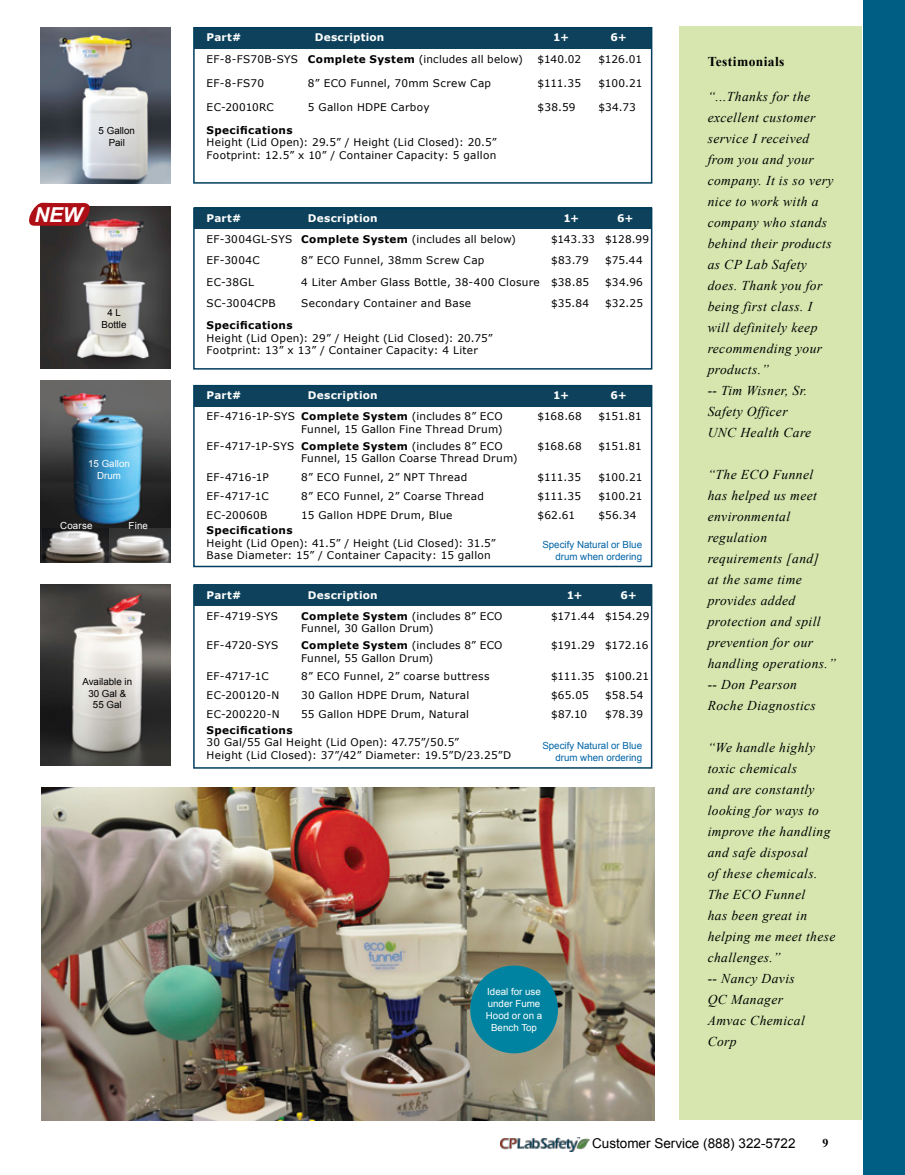
<style>
.page{position:relative;width:905px;height:1175px;background:#fff}
.page>*{position:absolute;margin:0;border:0;box-sizing:border-box;transform-origin:0 0}
.t1{font:italic 700 20.55px "Arial";color:#fff}
.t2{font:italic 13.5px/21px "Times New Roman";letter-spacing:.03em;color:#000}
.t3{font:13.5px "Arial";color:#000}
.t4{font:700 13.5px "Times New Roman";letter-spacing:.03em;color:#000}
.t5{font:700 12px "Times New Roman";color:#000}
.t6{font:10.5px/12.6px "Verdana";letter-spacing:.025em;color:#000}
.t7{font:700 10.5px "Verdana";letter-spacing:.02em;color:#fff}
.t8{font:10.5px "Verdana";letter-spacing:.005em;color:#000}
.t9{font:700 10.5px "Verdana";letter-spacing:.035em;color:#000}
.t10{font:10.5px "Verdana";letter-spacing:-.015em;color:#000}
.t11{font:10.5px "Verdana";letter-spacing:-.01em;color:#000}
.t12{font:9.75px/11.7px "Arial";color:#0064a6;text-align:right}
.t13{font:9.75px/11.7px "Arial";color:#fff;text-align:center}
.t14{font:9.75px/11.7px "Arial";color:#000;text-align:center}
.s1{font-weight:700}
</style>
<div class="page">
<img style="left:41px;top:787px;width:613px;height:333px">
<div style="left:194px;top:27px;width:457px;height:22px;background:#0e425c"></div>
<div style="left:193px;top:27px;width:459px;height:157px;border:2px solid #003e5e"></div>
<div style="left:194px;top:207px;width:457px;height:22px;background:#0e425c"></div>
<div style="left:193px;top:207px;width:459px;height:162px;border:2px solid #003e5e"></div>
<div style="left:679px;top:26px;width:182px;height:1093px;background:#d6e6ae"></div>
<img style="left:40px;top:27px;width:130px;height:157px">
<img style="left:40px;top:207px;width:130px;height:162px">
<div style="left:470px;top:965px;width:88px;height:88px;background:#0083a0;border-radius:50%"></div>
<img style="left:41px;top:584px;width:129px;height:181px">
<div style="left:193px;top:584px;width:459px;height:184px;border:2px solid #003e5e"></div>
<div style="left:194px;top:584px;width:457px;height:22px;background:#0e425c"></div>
<div style="left:194px;top:385px;width:457px;height:21px;background:#0e425c"></div>
<div style="left:193px;top:385px;width:459px;height:182px;border:2px solid #003e5e"></div>
<img style="left:40px;top:380px;width:130px;height:183px">
<img style="left:109px;top:529px;width:61px;height:34px">
<img style="left:41px;top:529px;width:68px;height:34px">
<svg style="left:29px;top:202px;width:63px;height:24px;background:#ad282e"></svg>
<div style="left:863px;top:0;width:41px;height:1174px;background:#005e85"></div>
<img style="left:500px;top:1137px;width:89px;height:14px">
<p class="t14" style="left:99px;top:125px;width:38px">5 Gallon<br>Pail</p>
<h1 class="t1" style="left:34px;top:202px;width:49px">NEW</h1>
<p class="t14" style="left:102px;top:307px;width:26px">4 L<br>Bottle</p>
<p class="t13" style="left:88px;top:457px;width:43px">15 Gallon<br>Drum</p>
<p class="t13" style="left:60px;top:520px;width:34px">Coarse</p>
<p class="t13" style="left:129px;top:520px;width:21px">Fine</p>
<p class="t14" style="left:82px;top:676px;width:51px">Available in<br>30 Gal &amp;<br>55 Gal</p>
<p class="t7" style="left:207px;top:31px;width:36px">Part#</p>
<p class="t7" style="left:315px;top:31px;width:71px">Description</p>
<p class="t7" style="left:553px;top:31px;width:17px">1+</p>
<p class="t7" style="left:610px;top:31px;width:18px">6+</p>
<p class="t6" style="left:207px;top:53px;width:318px">EF-8-FS70B-SYS <span class="s1">Complete System</span> (includes all below)</p>
<p class="t6" style="left:537px;top:53px;width:45px">$140.02</p>
<p class="t6" style="left:598px;top:53px;width:45px">$126.01</p>
<p class="t6" style="left:207px;top:76px;width:59px">EF-8-FS70</p>
<p class="t6" style="left:308px;top:76px;width:185px">8” ECO Funnel, 70mm Screw Cap</p>
<p class="t6" style="left:537px;top:76px;width:45px">$111.35</p>
<p class="t6" style="left:598px;top:76px;width:46px">$100.21</p>
<p class="t8" style="left:207px;top:100px;width:69px">EC-20010RC</p>
<p class="t6" style="left:308px;top:100px;width:123px">5 Gallon HDPE Carboy</p>
<p class="t6" style="left:537px;top:100px;width:40px">$38.59</p>
<p class="t6" style="left:598px;top:100px;width:39px">$34.73</p>
<p class="t9" style="left:207px;top:123px;width:87px">Specifications</p>
<p class="t6" style="left:207px;top:136px;width:291px">Height (Lid Open): 29.5” / Height (Lid Closed): 20.5”<br>Footprint: 12.5” x 10” / Container Capacity: 5 gallon</p>
<p class="t7" style="left:207px;top:211px;width:36px">Part#</p>
<p class="t7" style="left:308px;top:211px;width:71px">Description</p>
<p class="t7" style="left:563px;top:211px;width:17px">1+</p>
<p class="t7" style="left:617px;top:211px;width:18px">6+</p>
<p class="t6" style="left:207px;top:232px;width:311px">EF-3004GL-SYS <span class="s1">Complete System</span> (includes all below)</p>
<p class="t8" style="left:551px;top:232px;width:100px">$143.33 $128.99</p>
<p class="t6" style="left:207px;top:254px;width:55px">EF-3004C</p>
<p class="t6" style="left:301px;top:254px;width:185px">8” ECO Funnel, 38mm Screw Cap</p>
<p class="t6" style="left:551px;top:254px;width:39px">$83.79</p>
<p class="t6" style="left:605px;top:254px;width:39px">$75.44</p>
<p class="t6" style="left:207px;top:275px;width:49px">EC-38GL</p>
<p class="t6" style="left:301px;top:275px;width:289px">4 Liter Amber Glass Bottle, 38-400 Closure $38.85</p>
<p class="t6" style="left:605px;top:275px;width:39px">$34.96</p>
<p class="t6" style="left:207px;top:297px;width:71px">SC-3004CPB</p>
<p class="t6" style="left:301px;top:297px;width:171px">Secondary Container and Base</p>
<p class="t6" style="left:551px;top:297px;width:40px">$35.84</p>
<p class="t6" style="left:605px;top:297px;width:39px">$32.25</p>
<p class="t9" style="left:207px;top:319px;width:87px">Specifications</p>
<p class="t6" style="left:207px;top:331px;width:287px">Height (Lid Open): 29” / Height (Lid Closed): 20.75”<br>Footprint: 13” x 13” / Container Capacity: 4 Liter</p>
<p class="t7" style="left:207px;top:388px;width:36px">Part#</p>
<p class="t7" style="left:308px;top:388px;width:71px">Description</p>
<p class="t7" style="left:553px;top:388px;width:17px">1+</p>
<p class="t7" style="left:610px;top:388px;width:18px">6+</p>
<p class="t6" style="left:207px;top:409px;width:297px;text-align:right">EF-4716-1P-SYS <span class="s1">Complete System</span> (includes 8” ECO<br>Funnel, 15 Gallon Fine Thread Drum)</p>
<p class="t6" style="left:537px;top:409px;width:46px">$168.68</p>
<p class="t6" style="left:598px;top:409px;width:45px">$151.81</p>
<p class="t6" style="left:301px;top:439px;width:218px;text-indent:-94px">EF-4717-1P-SYS <span class="s1">Complete System</span> (includes 8” ECO<br>Funnel, 15 Gallon Coarse Thread Drum)</p>
<p class="t6" style="left:537px;top:439px;width:46px">$168.68</p>
<p class="t6" style="left:598px;top:439px;width:45px">$151.81</p>
<p class="t6" style="left:207px;top:470px;width:64px">EF-4716-1P</p>
<p class="t6" style="left:301px;top:470px;width:168px">8” ECO Funnel, 2” NPT Thread</p>
<p class="t6" style="left:537px;top:470px;width:45px">$111.35</p>
<p class="t6" style="left:598px;top:470px;width:46px">$100.21</p>
<p class="t6" style="left:207px;top:489px;width:63px">EF-4717-1C</p>
<p class="t6" style="left:301px;top:489px;width:184px">8” ECO Funnel, 2” Coarse Thread</p>
<p class="t6" style="left:537px;top:489px;width:45px">$111.35</p>
<p class="t6" style="left:598px;top:489px;width:46px">$100.21</p>
<p class="t6" style="left:207px;top:508px;width:62px">EC-20060B</p>
<p class="t6" style="left:301px;top:508px;width:153px">15 Gallon HDPE Drum, Blue</p>
<p class="t6" style="left:537px;top:508px;width:39px">$62.61</p>
<p class="t6" style="left:598px;top:508px;width:40px">$56.34</p>
<p class="t9" style="left:207px;top:523px;width:87px">Specifications</p>
<p class="t6" style="left:207px;top:536px;width:290px">Height (Lid Open): 41.5” / Height (Lid Closed): 31.5”<br>Base Diameter: 15” / Container Capacity: 15 gallon</p>
<p class="t12" style="left:542px;top:539px;width:101px">Specify Natural or Blue drum when ordering</p>
<p class="t7" style="left:207px;top:588px;width:36px">Part#</p>
<p class="t7" style="left:308px;top:588px;width:71px">Description</p>
<p class="t7" style="left:567px;top:588px;width:17px">1+</p>
<p class="t7" style="left:620px;top:588px;width:18px">6+</p>
<p class="t8" style="left:207px;top:609px;width:73px">EF-4719-SYS</p>
<p class="t6" style="left:301px;top:609px;width:203px"><span class="s1">Complete System</span> (includes 8” ECO<br>Funnel, 30 Gallon Drum)</p>
<p class="t8" style="left:551px;top:609px;width:100px">$171.44 $154.29</p>
<p class="t6" style="left:207px;top:639px;width:73px">EF-4720-SYS</p>
<p class="t6" style="left:301px;top:639px;width:203px"><span class="s1">Complete System</span> (includes 8” ECO<br>Funnel, 55 Gallon Drum)</p>
<p class="t10" style="left:551px;top:638px;width:99px">$191.29 $172.16</p>
<p class="t6" style="left:207px;top:670px;width:63px">EF-4717-1C</p>
<p class="t6" style="left:301px;top:670px;width:190px">8” ECO Funnel, 2” coarse buttress</p>
<p class="t11" style="left:551px;top:670px;width:100px">$111.35 $100.21</p>
<p class="t8" style="left:207px;top:688px;width:74px">EC-200120-N</p>
<p class="t6" style="left:301px;top:689px;width:170px">30 Gallon HDPE Drum, Natural</p>
<p class="t6" style="left:551px;top:689px;width:39px">$65.05</p>
<p class="t6" style="left:605px;top:689px;width:40px">$58.54</p>
<p class="t6" style="left:207px;top:707px;width:74px">EC-200220-N</p>
<p class="t6" style="left:301px;top:707px;width:169px">55 Gallon HDPE Drum, Natural</p>
<p class="t6" style="left:551px;top:707px;width:38px">$87.10</p>
<p class="t6" style="left:605px;top:707px;width:39px">$78.39</p>
<p class="t9" style="left:207px;top:723px;width:87px">Specifications</p>
<p class="t6" style="left:207px;top:735px;width:306px">30 Gal/55 Gal Height (Lid Open): 47.75”/50.5”<br>Height (Lid Closed): 37”/42” Diameter: 19.5”D/23.25”D</p>
<p class="t12" style="left:542px;top:740px;width:101px">Specify Natural or Blue drum when ordering</p>
<p class="t13" style="left:486px;top:986px;width:58px">Ideal for use under Fume<br>Hood or on a<br>Bench Top</p>
<p class="t4" style="left:707px;top:52px;width:78px">Testimonials</p>
<p class="t2" style="left:707px;top:85px;width:127px">“...Thanks for the excellent customer service I received from you and your company. It is so very nice to work with a company who stands behind their products as CP Lab Safety does. Thank you for being first class. I will definitely keep recommending your products.”<br>-- Tim Wisner, Sr.<br>Safety Officer<br>UNC Health Care</p>
<p class="t2" style="left:707px;top:463px;width:130px">“The ECO Funnel has helped us meet environmental regulation requirements [and]<br>at the same time provides added protection and spill prevention for our handling operations.” -- Don Pearson<br>Roche Diagnostics</p>
<p class="t2" style="left:707px;top:736px;width:129px">“We handle highly toxic chemicals<br>and are constantly looking for ways to improve the handling and safe disposal<br>of these chemicals.<br>The ECO Funnel<br>has been great in helping me meet these challenges.”<br>-- Nancy Davis<br>QC Manager<br>Amvac Chemical<br>Corp</p>
<p class="t3" style="left:592px;top:1134px;width:205px">Customer Service (888) 322-5722</p>
<p class="t5" style="left:822px;top:1134px;width:7px">9</p>
</div>
